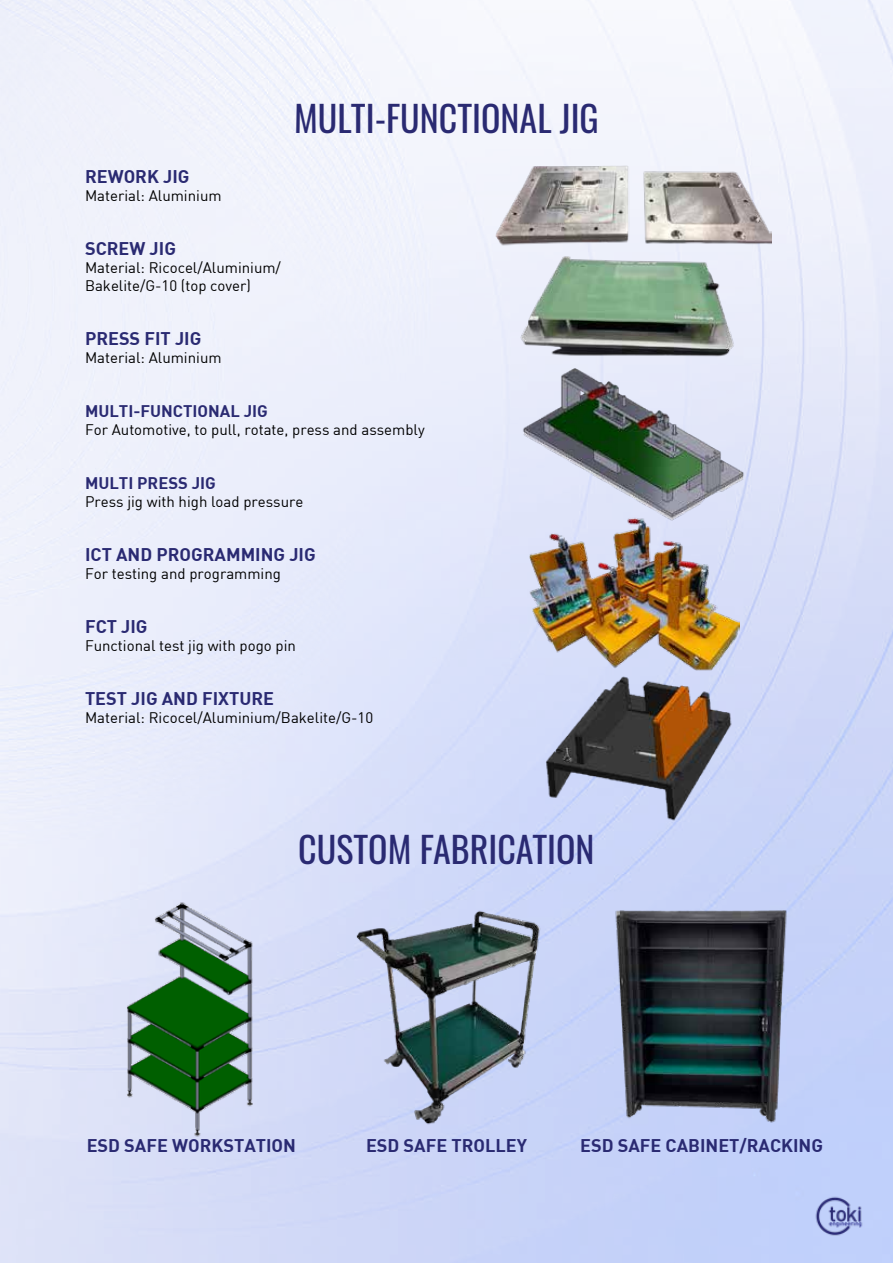
<style>
.page{position:relative;width:893px;height:1263px;background:#fff}
.page>*{position:absolute;margin:0;border:0;box-sizing:border-box;transform-origin:0 0}
.t1{font:36px "Oswald";color:#2a2a72}
.t2{font:700 18px "DIN";color:#2a2a72}
.t3{font:700 16.5px "DIN";color:#2a2a72}
.t4{font:15px/18px "DIN";color:#000}
</style>
<div class="page">
<img style="left:808px;top:1187px;width:64px;height:57px">
<img style="left:495px;top:102px;width:277px;height:186px">
<img style="left:501px;top:216px;width:265px;height:160px">
<img style="left:529px;top:673px;width:211px;height:154px">
<img style="left:529px;top:524px;width:211px;height:149px">
<img style="left:514px;top:354px;width:240px;height:170px">
<img style="left:75px;top:880px;width:233px;height:276px">
<img style="left:344px;top:899px;width:205px;height:234px">
<img style="left:595px;top:895px;width:214px;height:234px">
<p class="t2" style="left:85px;top:168px;width:106px">REWORK JIG</p>
<p class="t4" style="left:85px;top:188px;width:138px">Material: Aluminium</p>
<h1 class="t1" style="left:294px;top:86px;width:306px">MULTI-FUNCTIONAL JIG</h1>
<p class="t2" style="left:85px;top:240px;width:92px">SCREW JIG</p>
<p class="t4" style="left:85px;top:260px;width:197px">Material: Ricocel/Aluminium/<br>Bakelite/G-10 (top cover)</p>
<p class="t2" style="left:85px;top:330px;width:118px">PRESS FIT JIG</p>
<p class="t4" style="left:85px;top:350px;width:138px">Material: Aluminium</p>
<p class="t3" style="left:85px;top:403px;width:184px">MULTI-FUNCTIONAL JIG</p>
<p class="t4" style="left:85px;top:422px;width:341px">For Automotive, to pull, rotate, press and assembly</p>
<p class="t3" style="left:85px;top:475px;width:132px">MULTI PRESS JIG</p>
<p class="t4" style="left:85px;top:494px;width:220px">Press jig with high load pressure</p>
<p class="t2" style="left:85px;top:546px;width:232px">ICT AND PROGRAMMING JIG</p>
<p class="t4" style="left:85px;top:566px;width:197px">For testing and programming</p>
<p class="t2" style="left:85px;top:618px;width:64px">FCT JIG</p>
<p class="t4" style="left:85px;top:638px;width:212px">Functional test jig with pogo pin</p>
<p class="t2" style="left:85px;top:690px;width:191px">TEST JIG AND FIXTURE</p>
<p class="t4" style="left:85px;top:710px;width:290px">Material: Ricocel/Aluminium/Bakelite/G-10</p>
<h1 class="t1" style="left:298px;top:817px;width:298px">CUSTOM FABRICATION</h1>
<p class="t2" style="left:87px;top:1136px;width:211px">ESD SAFE WORKSTATION</p>
<p class="t2" style="left:366px;top:1136px;width:162px">ESD SAFE TROLLEY</p>
<p class="t2" style="left:580px;top:1136px;width:244px">ESD SAFE CABINET/RACKING</p>
</div>
